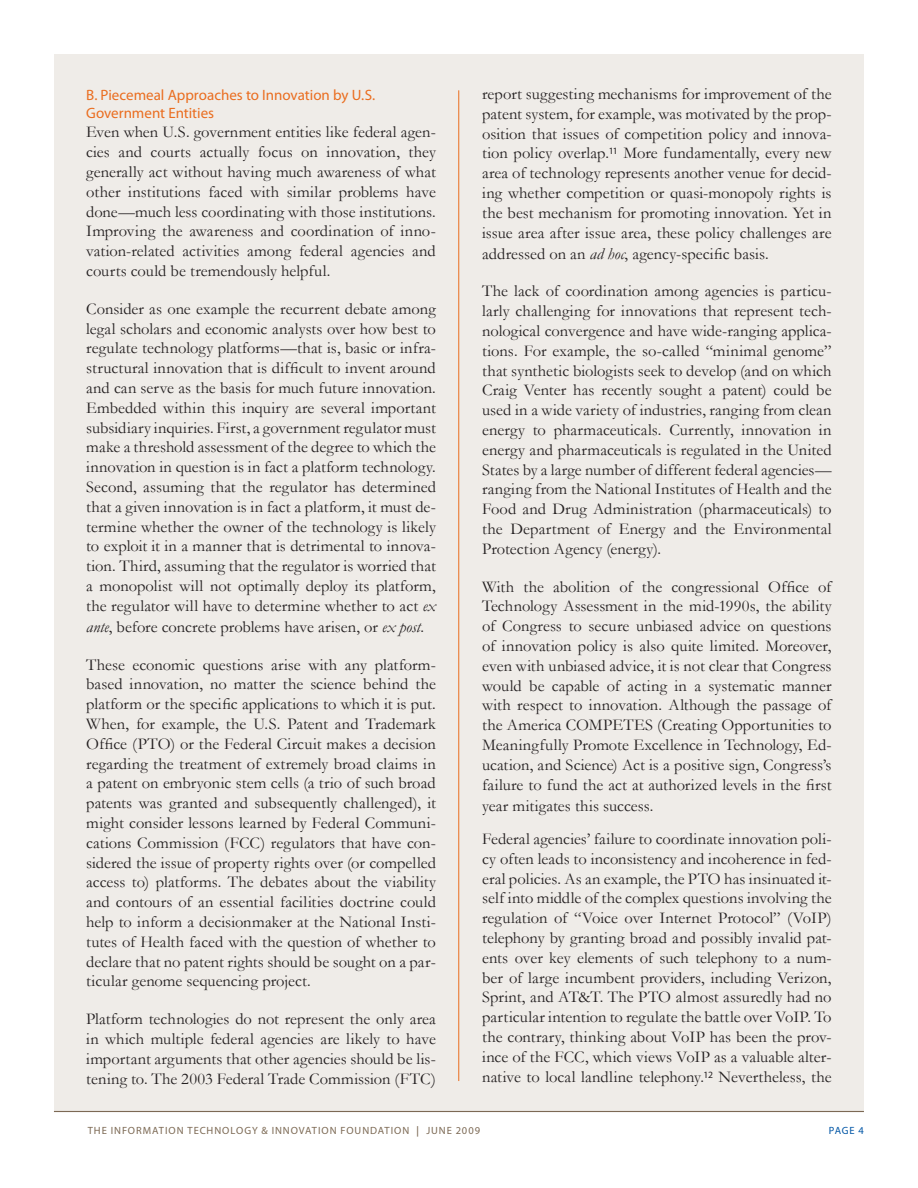
<style>
.page{position:relative;width:918px;height:1188px;background:#fff}
.page>*{position:absolute;margin:0;border:0;box-sizing:border-box;transform-origin:0 0}
.Body_text{font:16.5px/19.8px "Garamond";letter-spacing:.005em;color:#231f20;text-align:justify}
.Headline_2{font:15px "Myriad Pro";color:#ea6d1f}
.t1{font:10.5px "Myriad Pro";letter-spacing:.09em;color:#7c6954}
.t2{font:10.5px "Myriad Pro";color:#0155a5}
.s1{font-style:italic}
</style>
<div class="page">
<div style="left:54px;top:54px;width:810px;height:1058px;background:#efece8"></div>
<hr style="left:54px;top:1111px;width:810px;height:1px;background:#7c6954">
<hr style="left:459px;top:90px;width:1px;height:991px;background:#ea6d1f">
<p class="Headline_2" style="left:86px;top:85px;width:291px">B. Piecemeal Approaches to Innovation by U.S.</p>
<p class="Headline_2" style="left:86px;top:103px;width:130px">Government Entities</p>
<p class="Body_text" style="left:86px;top:122px;width:351px">Even when U.S. government entities like federal agen&shy;cies and courts actually focus on innovation, they generally act without having much awareness of what other institutions faced with similar problems have done—much less coordinating with those institutions.<br>Improving the awareness and coordination of inno&shy;vation-related activities among federal agencies and courts could be tremendously helpful.</p>
<p class="Body_text" style="left:86px;top:298px;width:351px">Consider as one example the recurrent debate among legal scholars and economic analysts over how best to regulate technology platforms—that is, basic or infra&shy;structural innovation that is difficult to invent around and can serve as the basis for much future innovation.<br>Embedded within this inquiry are several important subsidiary inquiries. First, a government regulator must make a threshold assessment of the degree to which the innovation in question is in fact a platform technology.<br>Second, assuming that the regulator has determined that a given innovation is in fact a platform, it must de&shy;termine whether the owner of the technology is likely to exploit it in a manner that is detrimental to innova&shy;tion. Third, assuming that the regulator is worried that a monopolist will not optimally deploy its platform, the regulator will have to determine whether to act <span class="s1">ex ante</span>, before concrete problems have arisen, or <span class="s1">ex post</span>.</p>
<p class="Body_text" style="left:86px;top:654px;width:351px">These economic questions arise with any platform&shy;based innovation, no matter the science behind the platform or the specific applications to which it is put.<br>When, for example, the U.S. Patent and Trademark Office (PTO) or the Federal Circuit makes a decision regarding the treatment of extremely broad claims in a patent on embryonic stem cells (a trio of such broad patents was granted and subsequently challenged), it might consider lessons learned by Federal Communi&shy;cations Commission (FCC) regulators that have con&shy;sidered the issue of property rights over (or compelled access to) platforms. The debates about the viability and contours of an essential facilities doctrine could help to inform a decisionmaker at the National Insti&shy;tutes of Health faced with the question of whether to declare that no patent rights should be sought on a par&shy;ticular genome sequencing project.</p>
<p class="Body_text" style="left:86px;top:1009px;width:351px">Platform technologies do not represent the only area in which multiple federal agencies are likely to have important arguments that other agencies should be lis&shy;tening to. The 2003 Federal Trade Commission (FTC)</p>
<p class="Body_text" style="left:482px;top:83px;width:351px">report suggesting mechanisms for improvement of the patent system, for example, was motivated by the prop&shy;osition that issues of competition policy and innova&shy;tion policy overlap.<sup>11</sup> More fundamentally, every new area of technology represents another venue for decid&shy;ing whether competition or quasi-monopoly rights is the best mechanism for promoting innovation. Yet in issue area after issue area, these policy challenges are addressed on an <span class="s1">ad hoc</span>, agency-specific basis.</p>
<p class="Body_text" style="left:482px;top:281px;width:351px">The lack of coordination among agencies is particu&shy;larly challenging for innovations that represent tech&shy;nological convergence and have wide-ranging applica&shy;tions. For example, the so-called “minimal genome” that synthetic biologists seek to develop (and on which Craig Venter has recently sought a patent) could be used in a wide variety of industries, ranging from clean energy to pharmaceuticals. Currently, innovation in energy and pharmaceuticals is regulated in the United States by a large number of different federal agencies— ranging from the National Institutes of Health and the Food and Drug Administration (pharmaceuticals) to the Department of Energy and the Environmental Protection Agency (energy).</p>
<p class="Body_text" style="left:482px;top:576px;width:351px">With the abolition of the congressional Office of Technology Assessment in the mid-1990s, the ability of Congress to secure unbiased advice on questions of innovation policy is also quite limited. Moreover, even with unbiased advice, it is not clear that Congress would be capable of acting in a systematic manner with respect to innovation. Although the passage of the America COMPETES (Creating Opportunities to Meaningfully Promote Excellence in Technology, Ed&shy;ucation, and Science) Act is a positive sign, Congress’s failure to fund the act at authorized levels in the first year mitigates this success.</p>
<p class="Body_text" style="left:482px;top:828px;width:351px">Federal agencies’ failure to coordinate innovation poli&shy;cy often leads to inconsistency and incoherence in fed&shy;eral policies. As an example, the PTO has insinuated it&shy;self into middle of the complex questions involving the regulation of “Voice over Internet Protocol” (VoIP) telephony by granting broad and possibly invalid pat&shy;ents over key elements of such telephony to a num&shy;ber of large incumbent providers, including Verizon, Sprint, and AT&amp;T. The PTO almost assuredly had no particular intention to regulate the battle over VoIP. To the contrary, thinking about VoIP has been the prov&shy;ince of the FCC, which views VoIP as a valuable alter&shy;native to local landline telephony.<sup>12</sup> Nevertheless, the</p>
<p class="t1" style="left:88px;top:1124px;width:394px">The information Technology &amp; Innovation foundation | june 2009</p>
<p class="t2" style="left:829px;top:1124px;width:37px">page 4</p>
</div>
